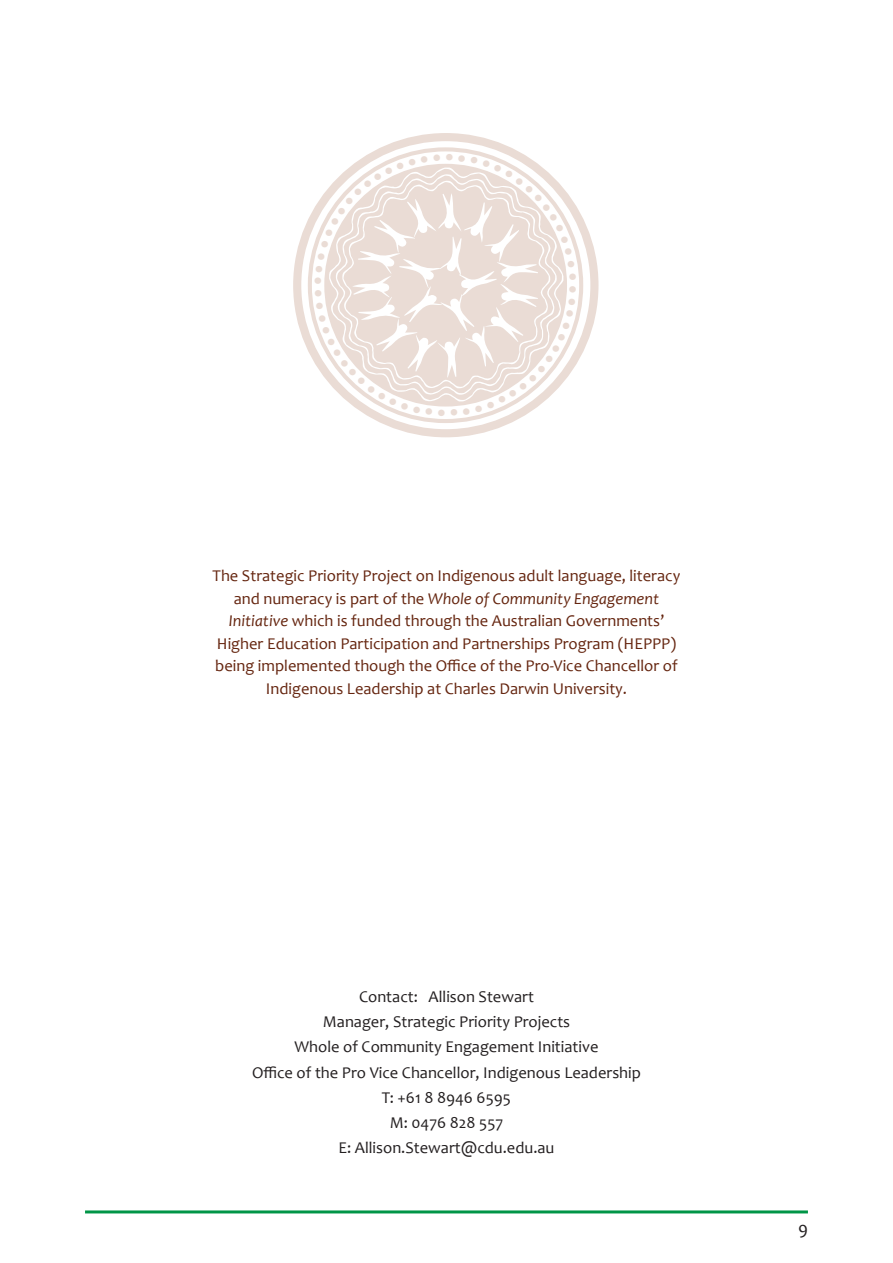
<style>
.page{position:relative;width:893px;height:1263px;background:#fff}
.page>*{position:absolute;margin:0;border:0;box-sizing:border-box;transform-origin:0 0}
.t1{font:18px "Candara";color:#231f20}
.t2{font:16.5px/22.5px "Candara";color:#65250f;text-align:center}
.t3{font:16.5px/25.2px "Candara";color:#231f20;text-align:center}
.s1{font-style:italic}
</style>
<div class="page">
<hr style="left:85px;top:1210px;width:723px;height:3px;background:#009547">
<svg style="left:297px;top:137px;width:297px;height:296px"></svg>
<div style="left:293px;top:133px;width:305px;height:304px;border:8px solid #eadcd5;border-radius:50%"></div>
<svg style="left:315px;top:154px;width:261px;height:262px"></svg>
<p class="t2" style="left:213px;top:564px;width:469px">The Strategic Priority Project on Indigenous adult language, literacy and numeracy is part of the <span class="s1">Whole of Community Engagement Initiative</span> which is funded through the Australian Governments’ Higher Education Participation and Partnerships Program (HEPPP) being implemented though the Office of the Pro-Vice Chancellor of Indigenous Leadership at Charles Darwin University.</p>
<p class="t3" style="left:252px;top:984px;width:390px">Contact: Allison Stewart<br>Manager, Strategic Priority Projects<br>Whole of Community Engagement Initiative<br>Office of the Pro Vice Chancellor, Indigenous Leadership<br>T: +61 8 8946 6595<br>M: 0476 828 557<br>E: Allison.Stewart@cdu.edu.au</p>
<p class="t1" style="left:798px;top:1217px;width:11px">9</p>
</div>
